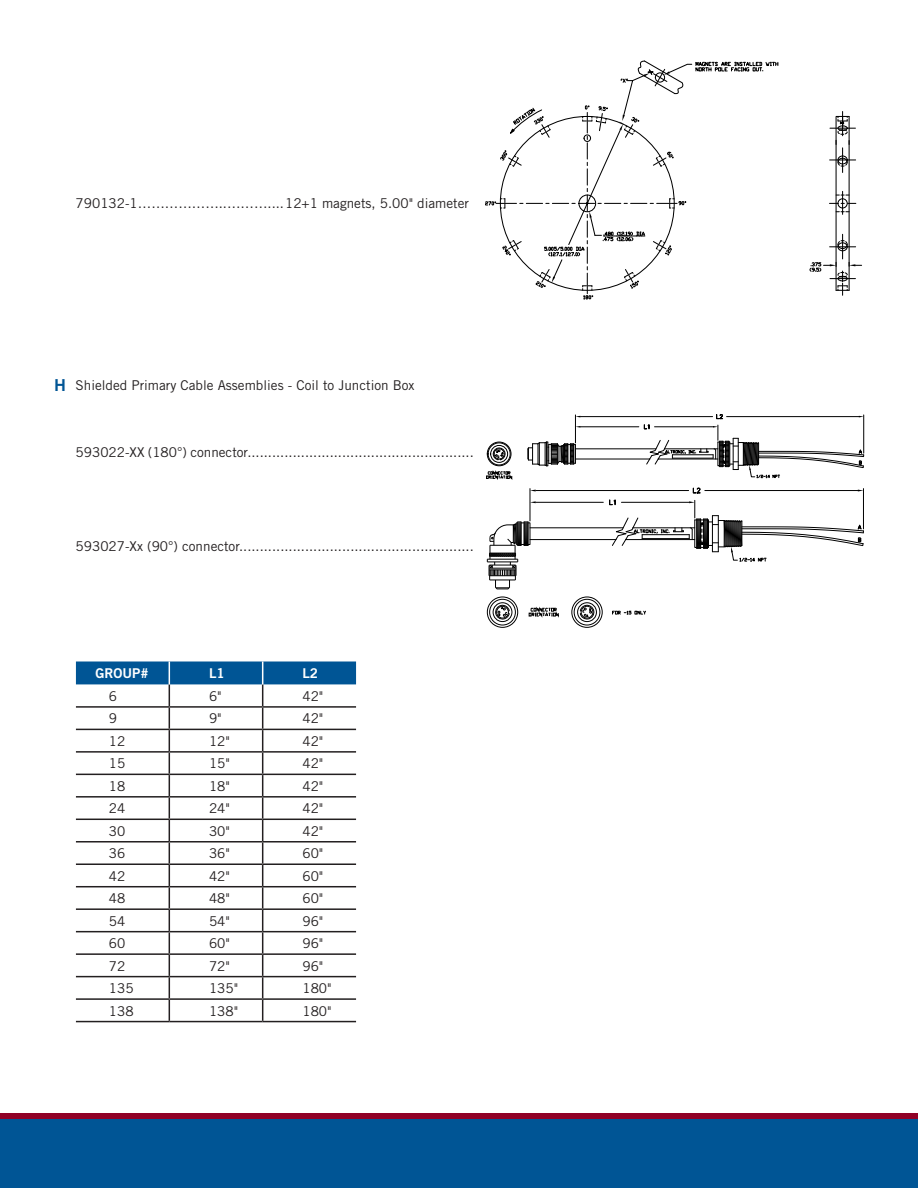
<style>
.page{position:relative;width:918px;height:1188px;background:#fff}
.page>*{position:absolute;margin:0;border:0;box-sizing:border-box;transform-origin:0 0}
.t1{font:16.5px "Trade Gothic Bold Two";color:#005595}
.t2{font:13.5px "Trade Gothic";color:#231f20}
.t3{font:13.5px "Trade Gothic Bold Two";color:#fff}
</style>
<div class="page">
<div style="left:0;top:1117px;width:918px;height:71px;background:#005595"></div>
<div style="left:0;top:1113px;width:918px;height:6px;background:#900126"></div>
<svg style="left:809px;top:111px;width:53px;height:184px"></svg>
<svg style="left:485px;top:60px;width:293px;height:240px"></svg>
<hr style="left:575px;top:459px;width:75px;height:1px;background:#000">
<hr style="left:575px;top:449px;width:81px;height:1px;background:#000">
<hr style="left:580px;top:427px;width:59px;height:1px;background:#000">
<hr style="left:580px;top:416px;width:133px;height:1px;background:#000">
<svg style="left:486px;top:470px;width:26px;height:10px"></svg>
<svg style="left:644px;top:414px;width:220px;height:65px"></svg>
<div style="left:490px;top:445px;width:18px;height:18px;border:1px solid #000;border-radius:50%"></div>
<div style="left:488px;top:443px;width:22px;height:22px;border:1px solid #000;border-radius:50%"></div>
<div style="left:487px;top:442px;width:24px;height:24px;border:1px solid #000;border-radius:50%"></div>
<svg style="left:493px;top:447px;width:13px;height:13px"></svg>
<svg style="left:527px;top:415px;width:53px;height:52px"></svg>
<hr style="left:530px;top:539px;width:86px;height:1px;background:#000">
<hr style="left:530px;top:528px;width:93px;height:1px;background:#000">
<hr style="left:536px;top:502px;width:67px;height:1px;background:#000">
<hr style="left:530px;top:489px;width:1px;height:32px;background:#000">
<hr style="left:536px;top:490px;width:153px;height:1px;background:#000">
<svg style="left:495px;top:605px;width:15px;height:15px"></svg>
<div style="left:489px;top:599px;width:27px;height:26px;border:1px solid #000;border-radius:50%"></div>
<div style="left:487px;top:597px;width:31px;height:31px;border:1px solid #000;border-radius:50%"></div>
<div style="left:493px;top:602px;width:19px;height:20px;border:1px solid #000;border-radius:50%"></div>
<svg style="left:529px;top:607px;width:30px;height:11px"></svg>
<svg style="left:487px;top:522px;width:44px;height:68px"></svg>
<svg style="left:609px;top:488px;width:255px;height:74px"></svg>
<div style="left:577px;top:603px;width:20px;height:19px;border:1px solid #000;border-radius:50%"></div>
<div style="left:572px;top:597px;width:30px;height:31px;border:1px solid #000;border-radius:50%"></div>
<div style="left:574px;top:599px;width:26px;height:26px;border:1px solid #000;border-radius:50%"></div>
<svg style="left:580px;top:605px;width:14px;height:15px"></svg>
<svg style="left:612px;top:610px;width:34px;height:5px"></svg>
<hr style="left:76px;top:1021px;width:93px;height:1px;background:#231f20">
<hr style="left:169px;top:1021px;width:94px;height:1px;background:#231f20">
<hr style="left:263px;top:1021px;width:93px;height:1px;background:#231f20">
<svg style="left:76px;top:661px;width:280px;height:360px"></svg>
<p class="t2" style="left:76px;top:195px;width:395px">790132-1………………..………....12+1 magnets, 5.00" diameter</p>
<p class="t1" style="left:54px;top:375px;width:13px">H</p>
<p class="t2" style="left:76px;top:377px;width:340px">Shielded Primary Cable Assemblies - Coil to Junction Box</p>
<p class="t2" style="left:76px;top:444px;width:400px">593022-XX (180°) connector.......................................................</p>
<p class="t2" style="left:76px;top:538px;width:400px">593027-Xx (90°) connector.........................................................</p>
<p class="t3" style="left:95px;top:665px;width:55px">GROUP#</p>
<p class="t3" style="left:209px;top:665px;width:17px">L1</p>
<p class="t3" style="left:302px;top:665px;width:17px">L2</p>
<p class="t2" style="left:109px;top:688px;width:10px">6</p>
<p class="t2" style="left:209px;top:688px;width:14px">6"</p>
<p class="t2" style="left:302px;top:688px;width:22px">42"</p>
<p class="t2" style="left:109px;top:710px;width:10px">9</p>
<p class="t2" style="left:209px;top:710px;width:14px">9"</p>
<p class="t2" style="left:302px;top:710px;width:22px">42"</p>
<p class="t2" style="left:109px;top:733px;width:18px">12</p>
<p class="t2" style="left:209px;top:733px;width:22px">12"</p>
<p class="t2" style="left:302px;top:733px;width:22px">42"</p>
<p class="t2" style="left:109px;top:755px;width:18px">15</p>
<p class="t2" style="left:209px;top:755px;width:22px">15"</p>
<p class="t2" style="left:302px;top:755px;width:22px">42"</p>
<p class="t2" style="left:109px;top:778px;width:18px">18</p>
<p class="t2" style="left:209px;top:778px;width:22px">18"</p>
<p class="t2" style="left:302px;top:778px;width:22px">42"</p>
<p class="t2" style="left:109px;top:800px;width:18px">24</p>
<p class="t2" style="left:209px;top:800px;width:22px">24"</p>
<p class="t2" style="left:302px;top:800px;width:22px">42"</p>
<p class="t2" style="left:109px;top:823px;width:18px">30</p>
<p class="t2" style="left:209px;top:823px;width:22px">30"</p>
<p class="t2" style="left:302px;top:823px;width:22px">42"</p>
<p class="t2" style="left:109px;top:845px;width:18px">36</p>
<p class="t2" style="left:209px;top:845px;width:22px">36"</p>
<p class="t2" style="left:302px;top:845px;width:22px">60"</p>
<p class="t2" style="left:109px;top:868px;width:18px">42</p>
<p class="t2" style="left:209px;top:868px;width:22px">42"</p>
<p class="t2" style="left:302px;top:868px;width:22px">60"</p>
<p class="t2" style="left:109px;top:890px;width:18px">48</p>
<p class="t2" style="left:209px;top:890px;width:22px">48"</p>
<p class="t2" style="left:302px;top:890px;width:22px">60"</p>
<p class="t2" style="left:109px;top:913px;width:18px">54</p>
<p class="t2" style="left:209px;top:913px;width:22px">54"</p>
<p class="t2" style="left:302px;top:913px;width:22px">96"</p>
<p class="t2" style="left:109px;top:935px;width:18px">60</p>
<p class="t2" style="left:209px;top:935px;width:22px">60"</p>
<p class="t2" style="left:302px;top:935px;width:22px">96"</p>
<p class="t2" style="left:109px;top:958px;width:18px">72</p>
<p class="t2" style="left:209px;top:958px;width:22px">72"</p>
<p class="t2" style="left:302px;top:958px;width:22px">96"</p>
<p class="t2" style="left:109px;top:980px;width:26px">135</p>
<p class="t2" style="left:209px;top:980px;width:31px">135"</p>
<p class="t2" style="left:302px;top:980px;width:31px">180"</p>
<p class="t2" style="left:109px;top:1003px;width:26px">138</p>
<p class="t2" style="left:209px;top:1003px;width:31px">138"</p>
<p class="t2" style="left:302px;top:1003px;width:31px">180"</p>
</div>
